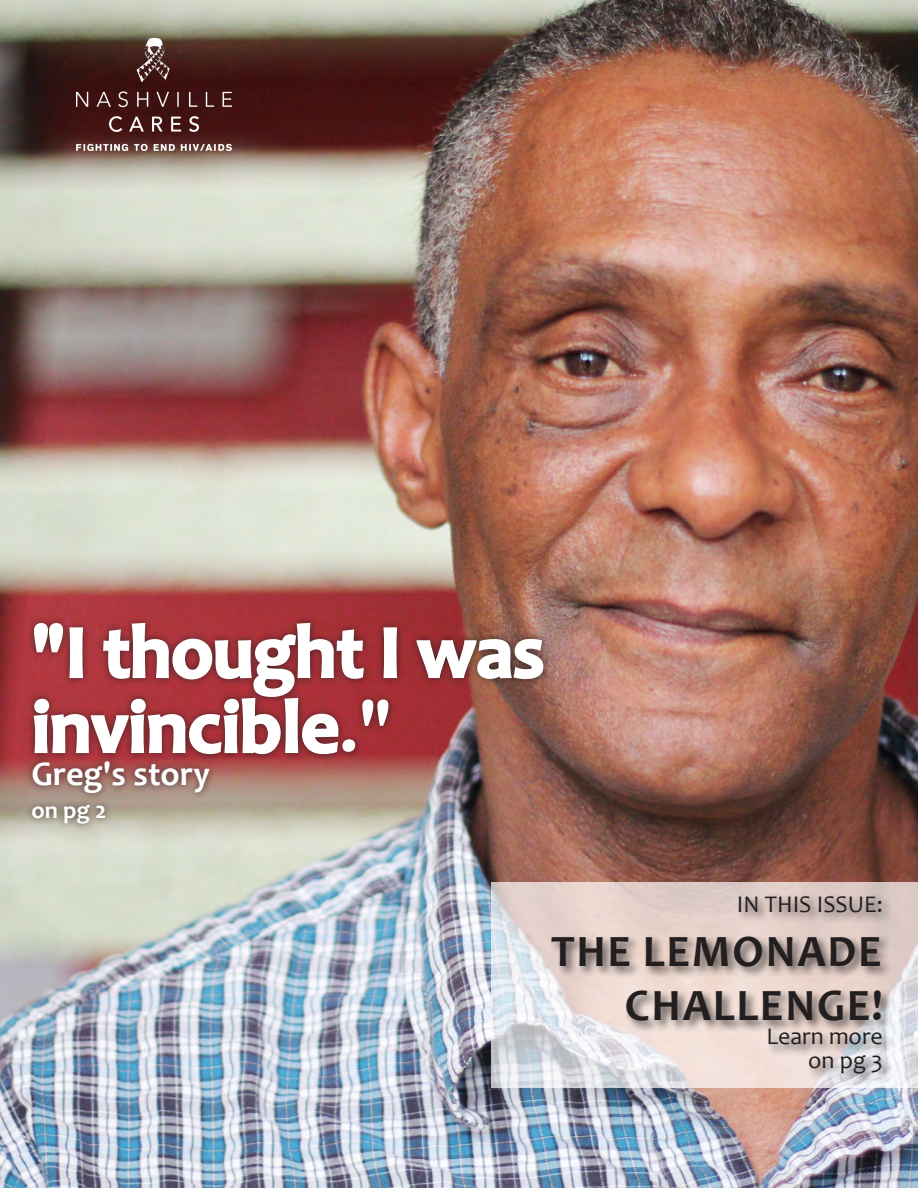
<style>
.page{position:relative;width:918px;height:1188px;background:#fff}
.page>*{position:absolute;margin:0;border:0;box-sizing:border-box;transform-origin:0 0}
.t1{font:700 75px/75px "Candara";color:#fff}
.t2{font:700 45px/54px "Candara";letter-spacing:.04em;color:#231f20;text-align:right}
.t3{font:700 34.5px "Candara";color:#fff}
.t4{font:24px "Candara";color:#231f20}
.t5{font:700 24px "Candara";color:#fff}
</style>
<div class="page">
<img style="left:0;top:0;width:918px;height:1188px">
<svg style="left:491px;top:883px;width:427px;height:205px;background:#ddd9da"></svg>
<div style="left:548px;top:893px;width:346px;height:194px;background:#231f20;opacity:.75"></div>
<div style="left:24px;top:616px;width:527px;height:215px;background:#231f20;opacity:.75"></div>
<svg style="left:382px;top:626px;width:17px;height:54px"></svg>
<svg style="left:415px;top:637px;width:130px;height:44px"></svg>
<svg style="left:32px;top:621px;width:334px;height:135px"></svg>
<img style="left:77px;top:38px;width:155px;height:112px">
<p class="t1" style="left:31px;top:614px;width:515px">"I thought I was invincible."</p>
<p class="t3" style="left:31px;top:752px;width:180px">Greg's story</p>
<p class="t5" style="left:31px;top:795px;width:77px">on pg 2</p>
<p class="t4" style="left:737px;top:890px;width:148px">IN THIS ISSUE:</p>
<p class="t2" style="left:551px;top:924px;width:333px">THE LEMONADE<br>CHALLENGE!</p>
<p class="t4" style="left:766px;top:1022px;width:118px">Learn more</p>
<p class="t4" style="left:808px;top:1046px;width:76px">on pg 3</p>
</div>
